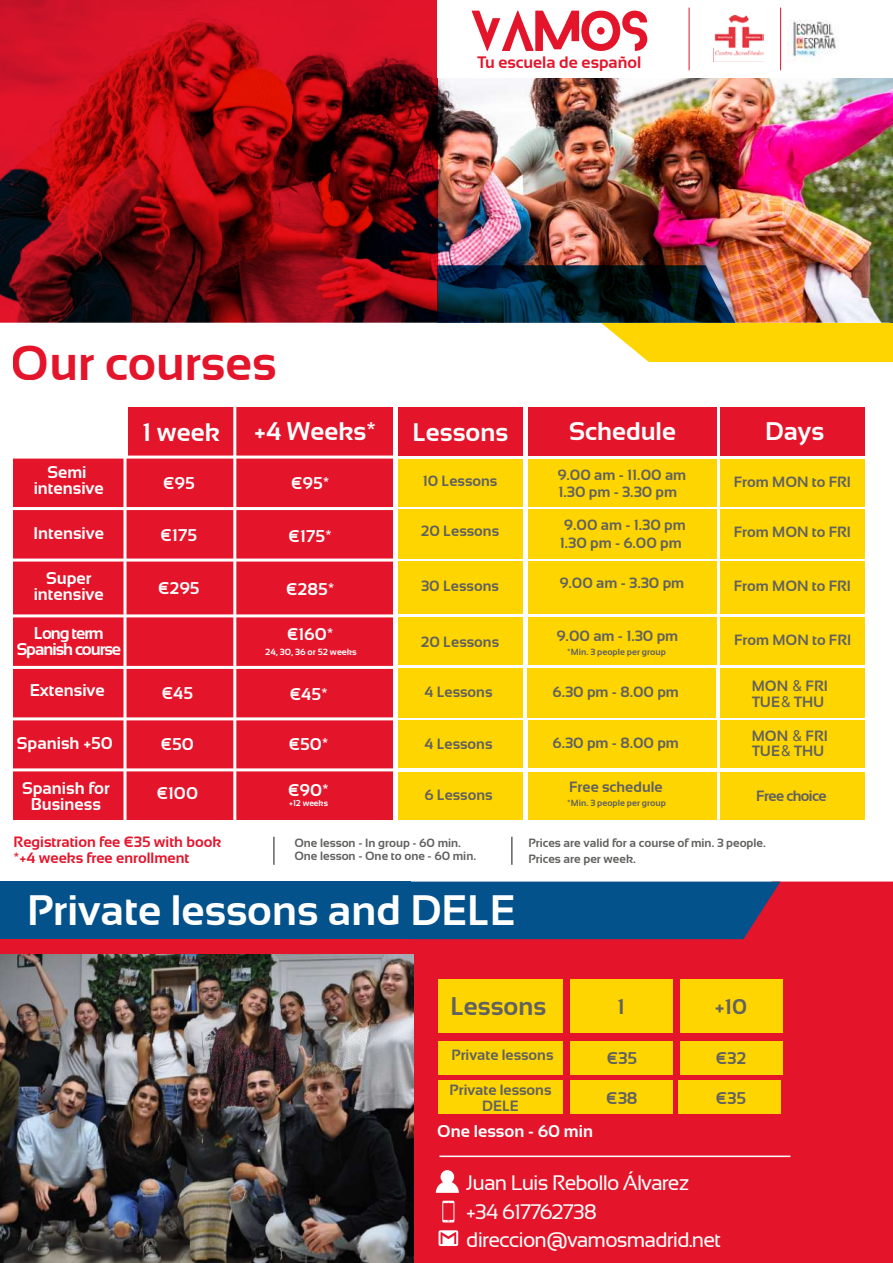
<style>
.page{position:relative;width:893px;height:1263px;background:#fff}
.page>*{position:absolute;margin:0;border:0;box-sizing:border-box;transform-origin:0 0}
.t1{font:700 48.9px "Sansation";color:#e4152b}
.t2{font:700 42.6px "Sansation";color:#fff}
.t3{font:700 25.5px "Sansation";color:#fff}
.t4{font:700 25.5px "Sansation";color:#616160}
.t5{font:700 21.3px "Sansation";color:#616160}
.t6{font:21px/28.5px "Sansation";letter-spacing:-.04em;color:#fff}
.t7{font:700 17.1px/16.2px "Sansation";color:#fff;text-align:center}
.t8{font:700 17.1px/16.2px "Sansation";letter-spacing:-.06em;color:#fff;text-align:center}
.t9{font:700 17.1px "Sansation";color:#616160}
.t10{font:700 16.65px "Sansation";color:#e4152b}
.t11{font:700 15px/16.2px "Sansation";color:#e4152b}
.t12{font:700 14.85px/17.4px "Sansation";color:#616160}
.t13{font:700 14.85px "Sansation";letter-spacing:-.04em;color:#616160}
.t14{font:700 12px/16px "Sansation";color:#616160}
.t15{font:700 9px "Sansation";color:#616160}
.t16{font:700 9px "Sansation";color:#fff}
.t17{font:700 8.55px "Sansation";color:#fff}
.s1{font-family:"Inter";font-weight:400}
</style>
<div class="page">
<img style="left:437px;top:78px;width:456px;height:187px">
<div style="left:0;top:881px;width:893px;height:382px;background:#e4152b"></div>
<img style="left:0;top:954px;width:413px;height:309px">
<svg style="left:0;top:0;width:437px;height:323px;background:#930b14"></svg>
<svg style="left:128px;top:407px;width:737px;height:430px"></svg>
<div style="left:410px;top:881px;width:370px;height:58px;background:#04528b"></div>
<div style="left:0;top:881px;width:410px;height:58px;background:#04528b"></div>
<img style="left:437px;top:265px;width:456px;height:97px">
<div style="left:13px;top:408px;width:379px;height:412px;background:#e4152b"></div>
<hr style="left:10px;top:507px;width:530px;height:3px;background:#fff">
<hr style="left:10px;top:456px;width:530px;height:3px;background:#fff">
<hr style="left:10px;top:558px;width:386px;height:3px;background:#fff">
<hr style="left:10px;top:614px;width:530px;height:3px;background:#fff">
<hr style="left:10px;top:666px;width:530px;height:3px;background:#fff">
<hr style="left:13px;top:717px;width:529px;height:3px;background:#fff">
<hr style="left:13px;top:768px;width:529px;height:3px;background:#fff">
<hr style="left:124px;top:439px;width:3px;height:381px;background:#fff">
<hr style="left:233px;top:400px;width:3px;height:428px;background:#fff">
<hr style="left:394px;top:400px;width:4px;height:288px;background:#fff">
<div style="left:398px;top:459px;width:124px;height:47px;background:#ffd500"></div>
<div style="left:398px;top:509px;width:124px;height:49px;background:#ffd500"></div>
<div style="left:398px;top:561px;width:124px;height:53px;background:#ffd500"></div>
<div style="left:398px;top:617px;width:124px;height:48px;background:#ffd500"></div>
<div style="left:438px;top:980px;width:125px;height:53px;background:#ffd500"></div>
<div style="left:570px;top:980px;width:102px;height:53px;background:#ffd500"></div>
<div style="left:438px;top:1041px;width:125px;height:33px;background:#ffd500"></div>
<div style="left:570px;top:1041px;width:102px;height:33px;background:#ffd500"></div>
<div style="left:438px;top:1081px;width:125px;height:33px;background:#ffd500"></div>
<div style="left:570px;top:1081px;width:102px;height:33px;background:#ffd500"></div>
<div style="left:398px;top:668px;width:124px;height:49px;background:#ffd500"></div>
<div style="left:528px;top:459px;width:188px;height:47px;background:#ffd500"></div>
<div style="left:528px;top:509px;width:188px;height:49px;background:#ffd500"></div>
<div style="left:528px;top:561px;width:188px;height:53px;background:#ffd500"></div>
<div style="left:528px;top:617px;width:188px;height:48px;background:#ffd500"></div>
<div style="left:528px;top:668px;width:188px;height:50px;background:#ffd500"></div>
<div style="left:680px;top:980px;width:102px;height:53px;background:#ffd500"></div>
<div style="left:680px;top:1041px;width:102px;height:33px;background:#ffd500"></div>
<div style="left:679px;top:1081px;width:102px;height:33px;background:#ffd500"></div>
<svg style="left:439px;top:1230px;width:19px;height:16px"></svg>
<svg style="left:442px;top:1201px;width:12px;height:21px"></svg>
<svg style="left:436px;top:1170px;width:23px;height:23px"></svg>
<hr style="left:439px;top:1155px;width:351px;height:2px;background:#fff">
<img style="left:713px;top:15px;width:51px;height:46px">
<img style="left:787px;top:19px;width:49px;height:43px">
<svg style="left:472px;top:11px;width:175px;height:40px"></svg>
<div style="left:597px;top:27px;width:8px;height:8px;background:#e4152b;border-radius:50%"></div>
<hr style="left:780px;top:8px;width:1px;height:62px;background:#e4152b">
<hr style="left:689px;top:8px;width:1px;height:62px;background:#e4152b">
<div style="left:3px;top:398px;width:124px;height:58px;background:#fff"></div>
<div style="left:398px;top:720px;width:124px;height:47px;background:#ffd500"></div>
<div style="left:528px;top:720px;width:188px;height:47px;background:#ffd500"></div>
<div style="left:720px;top:459px;width:145px;height:47px;background:#ffd500"></div>
<div style="left:398px;top:407px;width:124px;height:49px;background:#e4152b"></div>
<div style="left:528px;top:407px;width:188px;height:49px;background:#e4152b"></div>
<div style="left:720px;top:407px;width:145px;height:49px;background:#e4152b"></div>
<div style="left:720px;top:509px;width:145px;height:49px;background:#ffd500"></div>
<div style="left:720px;top:561px;width:145px;height:53px;background:#ffd500"></div>
<div style="left:720px;top:617px;width:145px;height:48px;background:#ffd500"></div>
<div style="left:720px;top:668px;width:145px;height:49px;background:#ffd500"></div>
<div style="left:720px;top:720px;width:145px;height:47px;background:#ffd500"></div>
<div style="left:398px;top:772px;width:124px;height:48px;background:#ffd500"></div>
<div style="left:528px;top:772px;width:188px;height:48px;background:#ffd500"></div>
<div style="left:720px;top:772px;width:145px;height:48px;background:#ffd500"></div>
<hr style="left:273px;top:837px;width:2px;height:28px;background:#616160">
<hr style="left:511px;top:837px;width:2px;height:28px;background:#616160">
<p class="t10" style="left:477px;top:53px;width:165px">Tu escuela de español</p>
<h1 class="t1" style="left:11px;top:335px;width:267px">Our courses</h1>
<h3 class="t3" style="left:142px;top:417px;width:79px">1 week</h3>
<h3 class="t3" style="left:254px;top:417px;width:124px">+4 Weeks*</h3>
<h3 class="t3" style="left:412px;top:417px;width:97px">Lessons</h3>
<h3 class="t3" style="left:569px;top:417px;width:108px">Schedule</h3>
<h3 class="t3" style="left:765px;top:417px;width:61px">Days</h3>
<p class="t7" style="left:34px;top:464px;width:72px">Semi intensive</p>
<p class="t7" style="left:163px;top:474px;width:33px">€95</p>
<p class="t7" style="left:33px;top:525px;width:72px">Intensive</p>
<p class="t7" style="left:161px;top:527px;width:38px">€175</p>
<p class="t7" style="left:34px;top:570px;width:72px">Super intensive</p>
<p class="t7" style="left:158px;top:580px;width:43px">€295</p>
<p class="t7" style="left:291px;top:475px;width:40px">€95*</p>
<p class="t7" style="left:289px;top:528px;width:45px">€175*</p>
<p class="t7" style="left:286px;top:581px;width:50px">€285*</p>
<p class="t12" style="left:423px;top:472px;width:76px">10 Lessons</p>
<p class="t12" style="left:421px;top:522px;width:80px">20 Lessons</p>
<p class="t12" style="left:421px;top:577px;width:79px">30 Lessons</p>
<p class="t12" style="left:557px;top:466px;width:131px">9.00 am - 11.00 am<br>1.30 pm - 3.30 pm</p>
<p class="t12" style="left:560px;top:516px;width:127px">9.00 am - 1.30 pm<br>1.30 pm - 6.00 pm</p>
<p class="t12" style="left:559px;top:575px;width:126px">9.00 am - 3.30 pm</p>
<p class="t12" style="left:734px;top:474px;width:119px">From MON to FRI</p>
<p class="t12" style="left:734px;top:523px;width:119px">From MON to FRI</p>
<p class="t12" style="left:734px;top:577px;width:119px">From MON to FRI</p>
<p class="t8" style="left:17px;top:625px;width:106px">Long term<br>Spanish course</p>
<p class="t12" style="left:556px;top:627px;width:123px">9.00 am - 1.30 pm</p>
<p class="t7" style="left:30px;top:682px;width:77px">Extensive</p>
<p class="t7" style="left:162px;top:685px;width:33px">€45</p>
<p class="t7" style="left:290px;top:685px;width:40px">€45*</p>
<p class="t12" style="left:424px;top:683px;width:70px">4 Lessons</p>
<p class="t12" style="left:553px;top:683px;width:128px">6.30 pm - 8.00 pm</p>
<p class="t7" style="left:17px;top:735px;width:98px">Spanish +50</p>
<p class="t7" style="left:161px;top:736px;width:35px">€50</p>
<p class="t7" style="left:289px;top:736px;width:41px">€50*</p>
<p class="t12" style="left:424px;top:735px;width:70px">4 Lessons</p>
<p class="t12" style="left:424px;top:786px;width:70px">6 Lessons</p>
<p class="t7" style="left:287px;top:625px;width:48px">€160*</p>
<p class="t12" style="left:421px;top:633px;width:80px">20 Lessons</p>
<p class="t16" style="left:265px;top:647px;width:93px">24, 30, 36 or 52 weeks</p>
<p class="t15" style="left:567px;top:647px;width:100px">*Min. 3 people per group</p>
<p class="t12" style="left:553px;top:734px;width:128px">6.30 pm - 8.00 pm</p>
<p class="t12" style="left:569px;top:778px;width:95px">Free schedule</p>
<p class="t15" style="left:567px;top:798px;width:100px">*Min. 3 people per group</p>
<p class="t7" style="left:22px;top:780px;width:89px">Spanish for</p>
<p class="t7" style="left:157px;top:785px;width:43px">€100</p>
<p class="t7" style="left:31px;top:796px;width:72px">Business</p>
<p class="t7" style="left:288px;top:782px;width:42px">€90*</p>
<p class="t17" style="left:289px;top:798px;width:40px">+12 weeks</p>
<p class="t12" style="left:734px;top:631px;width:119px">From MON to FRI</p>
<p class="t12" style="left:752px;top:679px;width:78px;line-height:15.3px">MON <span class="s1">&amp;</span> FRI<br>TUE <span class="s1">&amp;</span> THU</p>
<p class="t12" style="left:752px;top:728px;width:78px;line-height:15.3px">MON <span class="s1">&amp;</span> FRI<br>TUE <span class="s1">&amp;</span> THU</p>
<p class="t13" style="left:756px;top:787px;width:72px">Free choice</p>
<p class="t11" style="left:14px;top:834px;width:209px">Registration fee €35 with book *+4 weeks free enrollment</p>
<p class="t14" style="left:294px;top:836px;width:183px;line-height:13.8px">One lesson - In group - 60 min.<br>One lesson - One to one - 60 min.</p>
<h2 class="t2" style="left:27px;top:887px;width:490px">Private lessons and DELE</h2>
<p class="t14" style="left:528px;top:835px;width:239px">Prices are valid for a course of min. 3 people.<br>Prices are per week.</p>
<h3 class="t4" style="left:450px;top:991px;width:97px">Lessons</h3>
<h3 class="t5" style="left:618px;top:995px;width:9px">1</h3>
<p class="t12" style="left:452px;top:1046px;width:103px">Private lessons</p>
<p class="t9" style="left:607px;top:1049px;width:32px">€35</p>
<p class="t9" style="left:606px;top:1088px;width:33px">€38</p>
<p class="t12" style="left:450px;top:1081px;width:103px;line-height:16.2px;text-align:center">Private lessons<br>DELE</p>
<p class="t7" style="left:437px;top:1123px;width:157px">One lesson - 60 min</p>
<h3 class="t5" style="left:715px;top:995px;width:34px">+10</h3>
<p class="t9" style="left:716px;top:1049px;width:32px">€32</p>
<p class="t9" style="left:716px;top:1088px;width:32px">€35</p>
<h3 class="t6" style="left:466px;top:1169px;width:256px">Juan Luis Rebollo Álvarez +34 617762738 direccion@vamosmadrid.net</h3>
</div>
